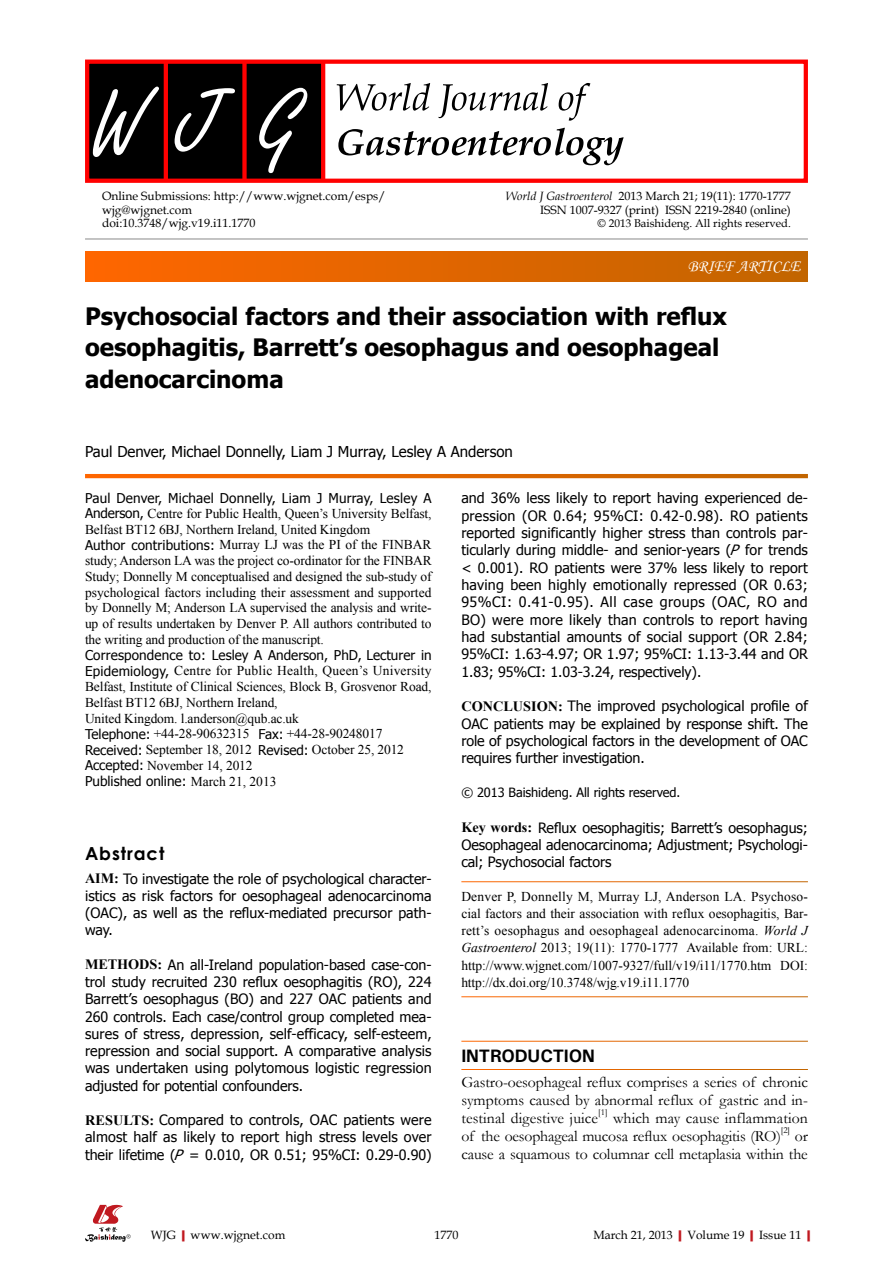
<style>
.page{position:relative;width:893px;height:1263px;background:#fff}
.page>*{position:absolute;margin:0;border:0;box-sizing:border-box;transform-origin:0 0}
.t1{font:700 24px/31.5px "Tahoma";color:#000}
.t2{font:700 18px "Univers";letter-spacing:-.01em;color:#000}
.t3{font:700 18px "Century Gothic";letter-spacing:.05em;color:#000}
.t4{font:16.5px "Monotype Corsiva";color:#fff}
.t5{font:15.75px/18px "Garamond";letter-spacing:-.01em;color:#000;text-align:justify}
.t6{font:15px "Tahoma";color:#000}
.t7{font:14.25px/17.2px "Tahoma";letter-spacing:-.005em;color:#000;text-align:justify}
.t8{font:13.5px/15.8px "Times New Roman";letter-spacing:-.01em;color:#000}
.t9{font:13.5px "Tahoma";letter-spacing:.01em;color:#000}
.t10{font:12.75px "Tahoma";letter-spacing:-.005em;color:#000}
.t11{font:12px/13.5px "Book Antiqua";color:#000}
.t12{font:11.25px "Book Antiqua";color:#000}
.t13{font:9.15px "Garamond";color:#000}
.s1{font-style:italic}
.s2{font-family:"Tahoma"}
.s3{font-family:"Times New Roman"}
.s4{font-family:"Times New Roman";font-weight:700}
.s5{font-weight:700;color:#c01920}
</style>
<div class="page">
<div style="left:85px;top:252px;width:723px;height:29px;background:linear-gradient(to right,#f60,#c16500)"></div>
<svg style="left:85px;top:474px;width:723px;height:4px"></svg>
<hr style="left:85px;top:239px;width:723px;height:1px;background:#898989">
<div style="left:87px;top:61px;width:236px;height:121px;background:#000"></div>
<hr style="left:164px;top:61px;width:4px;height:121px;background:#f00">
<div style="left:242px;top:61px;width:5px;height:121px;background:#f00"></div>
<hr style="left:321px;top:61px;width:4px;height:121px;background:#f00">
<div style="left:85px;top:60px;width:723px;height:123px;border:4px solid #f00"></div>
<svg style="left:259px;top:88px;width:48px;height:85px"></svg>
<svg style="left:175px;top:88px;width:60px;height:64px"></svg>
<svg style="left:93px;top:87px;width:66px;height:70px"></svg>
<svg style="left:337px;top:83px;width:253px;height:38px"></svg>
<svg style="left:338px;top:128px;width:286px;height:37px"></svg>
<svg style="left:85px;top:1205px;width:46px;height:37px"></svg>
<p class="t11" style="left:102px;top:189px;width:285px">Online Submissions: http://www.wjgnet.com/esps/ wjg@wjgnet.com<br>doi:10.3748/wjg.v19.i11.1770</p>
<p class="t11" style="left:506px;top:189px;width:287px;text-align:right"><span class="s1">World J Gastroenterol</span> 2013 March 21; 19(11): 1770-1777<br>ISSN 1007-9327 (print) ISSN 2219-2840 (online)</p>
<p class="t12" style="left:598px;top:215px;width:195px">© 2013 Baishideng. All rights reserved.</p>
<p class="t4" style="left:688px;top:256px;width:114px">BRIEF ARTICLE</p>
<h1 class="t1" style="left:85px;top:298px;width:643px">Psychosocial factors and their association with reflux oesophagitis, Barrett’s oesophagus and oesophageal adenocarcinoma</h1>
<p class="t6" style="left:85px;top:441px;width:429px">Paul Denver, Michael Donnelly, Liam J Murray, Lesley A Anderson</p>
<p class="t9" style="left:85px;top:489px;width:348px">Paul Denver, Michael Donnelly, Liam J Murray, Lesley A</p>
<p class="t8" style="left:85px;top:505px;width:348px"><span class="s2">Anderson,</span> Centre for Public Health, Queen’s University Belfast, Belfast BT12 6BJ, Northern Ireland, United Kingdom<br><span class="s2">Author contributions:</span> Murray LJ was the PI of the FINBAR study; Anderson LA was the project co-ordinator for the FINBAR Study; Donnelly M conceptualised and designed the sub-study of psychological factors including their assessment and supported by Donnelly M; Anderson LA supervised the analysis and write&shy;up of results undertaken by Denver P. All authors contributed to the writing and production of the manuscript.</p>
<p class="t9" style="left:85px;top:646px;width:348px">Correspondence to: Lesley A Anderson, PhD, Lecturer in</p>
<p class="t8" style="left:85px;top:663px;width:348px"><span class="s2">Epidemiology,</span> Centre for Public Health, Queen’s University Belfast, Institute of Clinical Sciences, Block B, Grosvenor Road, Belfast BT12 6BJ, Northern Ireland,<br>United Kingdom. l.anderson@qub.ac.uk<br><span class="s2">Telephone:</span> +44-28-90632315 <span class="s2">Fax:</span> +44-28-90248017<br><span class="s2">Received:</span> September 18, 2012 <span class="s2">Revised:</span> October 25, 2012<br><span class="s2">Accepted:</span> November 14, 2012</p>
<p class="t9" style="left:85px;top:772px;width:193px">Published online: <span class="s3">March 21, 2013</span></p>
<p class="t3" style="left:85px;top:839px;width:81px">Abstract</p>
<p class="t7" style="left:85px;top:869px;width:348px"><span class="s4">AIM:</span> To investigate the role of psychological character&shy;istics as risk factors for oesophageal adenocarcinoma (OAC), as well as the reflux-mediated precursor path&shy;way.</p>
<p class="t7" style="left:85px;top:955px;width:348px"><span class="s4">METHODS:</span> An all-Ireland population-based case-con&shy;trol study recruited 230 reflux oesophagitis (RO), 224<br>Barrett’s oesophagus (BO) and 227 OAC patients and 260 controls. Each case/control group completed mea&shy;sures of stress, depression, self-efficacy, self-esteem, repression and social support. A comparative analysis was undertaken using polytomous logistic regression adjusted for potential confounders.</p>
<p class="t7" style="left:85px;top:1110px;width:348px"><span class="s4">RESULTS:</span> Compared to controls, OAC patients were almost half as likely to report high stress levels over their lifetime (<span class="s1">P</span> = 0.010, OR 0.51; 95%CI: 0.29-0.90)</p>
<p class="t7" style="left:461px;top:489px;width:348px">and 36% less likely to report having experienced de&shy;pression (OR 0.64; 95%CI: 0.42-0.98). RO patients reported significantly higher stress than controls par&shy;ticularly during middle- and senior-years (<span class="s1">P</span> for trends &lt; 0.001). RO patients were 37% less likely to report having been highly emotionally repressed (OR 0.63; 95%CI: 0.41-0.95). All case groups (OAC, RO and BO) were more likely than controls to report having had substantial amounts of social support (OR 2.84; 95%CI: 1.63-4.97; OR 1.97; 95%CI: 1.13-3.44 and OR 1.83; 95%CI: 1.03-3.24, respectively).</p>
<p class="t7" style="left:461px;top:697px;width:348px"><span class="s4">CONCLUSION:</span> The improved psychological profile of OAC patients may be explained by response shift. The role of psychological factors in the development of OAC requires further investigation.</p>
<p class="t10" style="left:461px;top:783px;width:221px">© 2013 Baishideng. All rights reserved.</p>
<p class="t7" style="left:461px;top:818px;width:348px"><span class="s4">Key words:</span> Reflux oesophagitis; Barrett’s oesophagus; Oesophageal adenocarcinoma; Adjustment; Psychologi&shy;cal; Psychosocial factors</p>
<p class="t8" style="left:461px;top:887px;width:348px;line-height:17.2px;text-align:justify">Denver P, Donnelly M, Murray LJ, Anderson LA. Psychoso&shy;cial factors and their association with reflux oesophagitis, Bar&shy;rett’s oesophagus and oesophageal adenocarcinoma. <span class="s1">World J Gastroenterol</span> 2013; 19(11): 1770-1777 Available from: URL: http://www.wjgnet.com/1007-9327/full/v19/i11/1770.htm DOI: http://dx.doi.org/10.3748/wjg.v19.i11.1770</p>
<p class="t2" style="left:461px;top:1044px;width:135px">INTRODUCTION</p>
<p class="t5" style="left:461px;top:1072px;width:348px">Gastro-oesophageal reflux comprises a series of chronic symptoms caused by abnormal reflux of gastric and in&shy;testinal digestive juice</p>
<p class="t13" style="left:598px;top:1106px;width:11px">[1]</p>
<p class="t5" style="left:461px;top:1108px;width:348px;text-indent:152px">which may cause inflammation of the oesophageal mucosa reflux oesophagitis (RO)</p>
<p class="t13" style="left:781px;top:1124px;width:11px">[2]</p>
<p class="t5" style="left:461px;top:1126px;width:348px;text-align:right">or<br>cause a squamous to columnar cell metaplasia within the</p>
<p class="t11" style="left:151px;top:1227px;width:136px">WJG<span class="s5">|</span>www.wjgnet.com</p>
<p class="t11" style="left:434px;top:1227px;width:25px">1770</p>
<p class="t11" style="left:593px;top:1227px;width:224px">March 21, 2013<span class="s5">|</span>Volume 19<span class="s5">|</span>Issue 11<span class="s5">|</span></p>
</div>
